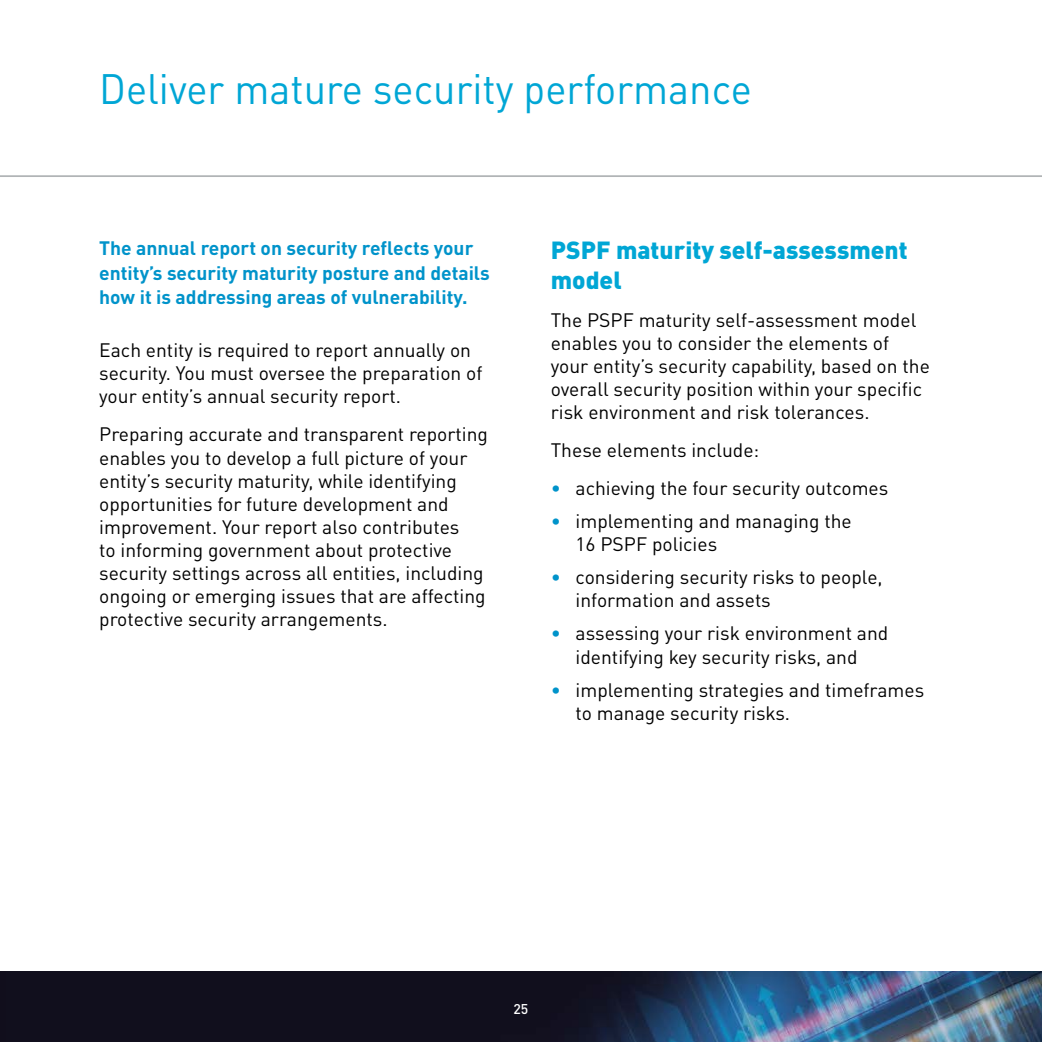
<style>
.page{position:relative;width:1042px;height:1042px;background:#fff}
.page>*{position:absolute;margin:0;border:0;box-sizing:border-box;transform-origin:0 0}
.t1{font:42px "DINOT";color:#00a6d5;scale:.95 1}
.t2{font:900 24.5px/29.4px "DINOT";color:#00a6d5}
.t3{font:19.25px/23.1px "DINOT";color:#000}
.t4{font:700 19.25px/24.5px "DINOT";color:#0093ca}
.t5{font:500 14px "DINOT";color:#fff}
.s1{color:#0093ca}
</style>
<div class="page">
<img style="left:5px;top:971px;width:1037px;height:71px">
<img style="left:0;top:971px;width:5px;height:71px">
<hr style="left:0;top:175px;width:1042px;height:2px;background:#b1b4b6">
<h1 class="t1" style="left:99px;top:63px;width:688px">Deliver mature security performance</h1>
<h4 class="t4" style="left:99px;top:236px;width:392px">The annual report on security reflects your entity’s security maturity posture and details how it is addressing areas of vulnerability.</h4>
<p class="t3" style="left:99px;top:338px;width:385px">Each entity is required to report annually on security. You must oversee the preparation of your entity’s annual security report.</p>
<p class="t3" style="left:99px;top:423px;width:390px">Preparing accurate and transparent reporting enables you to develop a full picture of your entity’s security maturity, while identifying opportunities for future development and improvement. Your report also contributes<br>to informing government about protective security settings across all entities, including ongoing or emerging issues that are affecting protective security arrangements.</p>
<h3 class="t2" style="left:551px;top:235px;width:358px">PSPF maturity self-assessment model</h3>
<p class="t3" style="left:551px;top:308px;width:381px">The PSPF maturity self-assessment model enables you to consider the elements of your entity’s security capability, based on the overall security position within your specific risk environment and risk tolerances.</p>
<p class="t3" style="left:551px;top:438px;width:210px">These elements include:</p>
<p class="t3" style="left:551px;top:476px;width:339px"><span class="s1">•</span> achieving the four security outcomes</p>
<p class="t3" style="left:575px;top:509px;width:278px;text-indent:-25px"><span class="s1">•</span> implementing and managing the<br>16 PSPF policies</p>
<p class="t3" style="left:575px;top:565px;width:309px;text-indent:-25px"><span class="s1">•</span> considering security risks to people, information and assets</p>
<p class="t3" style="left:551px;top:621px;width:339px;text-align:center"><span class="s1">•</span> assessing your risk environment and identifying key security risks, and</p>
<p class="t3" style="left:575px;top:678px;width:350px;text-indent:-25px"><span class="s1">•</span> implementing strategies and timeframes to manage security risks.</p>
<p class="t5" style="left:513px;top:1000px;width:16px">25</p>
</div>
